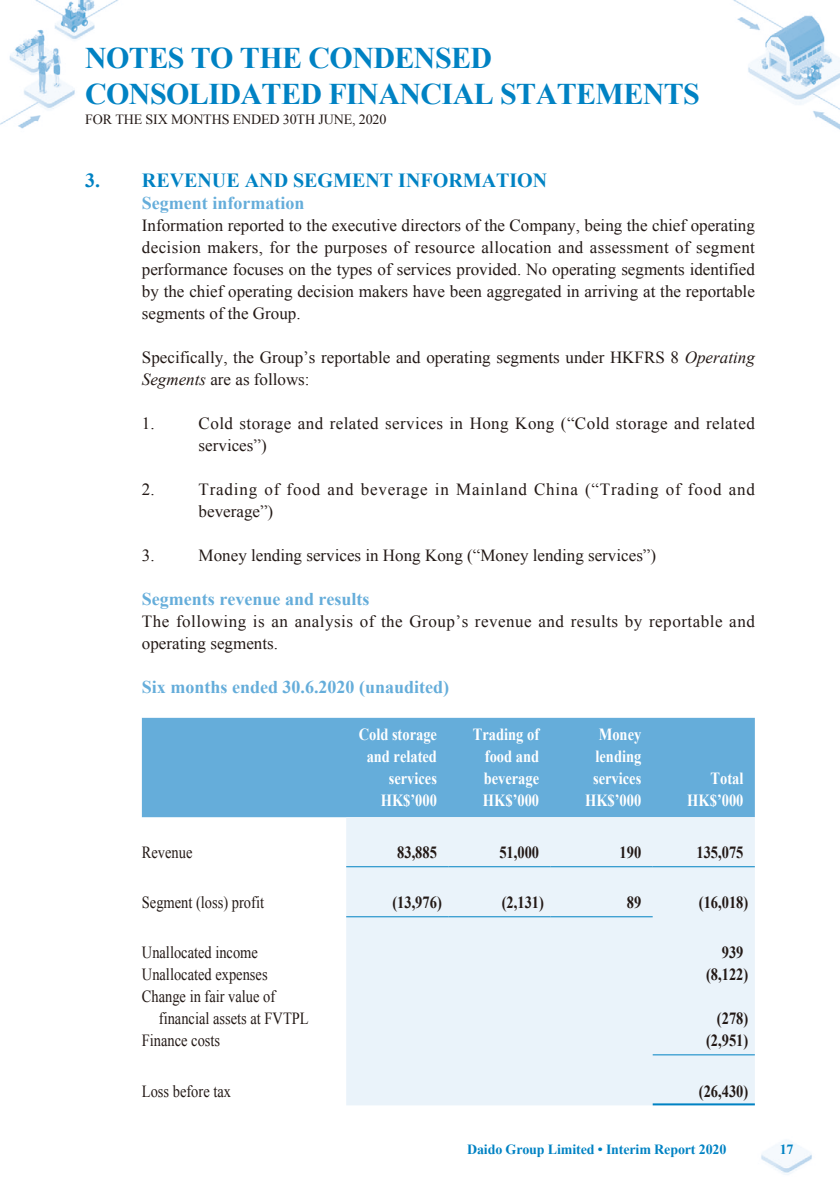
<style>
.page{position:relative;width:840px;height:1191px;background:#fff}
.page>*{position:absolute;margin:0;border:0;box-sizing:border-box;transform-origin:0 0}
.t1{font:700 30px/36px "Times New Roman";letter-spacing:-.02em;color:#0082c3}
.t2{font:700 20px "Times New Roman";color:#0082c3}
.t3{font:700 18px "Times New Roman";color:#65adda}
.t4{font:17px/22px "Times New Roman";color:#231916;text-align:justify}
.t5{font:17px/22px "Times New Roman";color:#231916;scale:.85 1}
.t6{font:700 17px/22px "Times New Roman";color:#fff;text-align:right;scale:.85 1}
.t7{font:17px/22px "Times New Roman";letter-spacing:.03em;color:#231916}
.t8{font:700 17px "Times New Roman";color:#231916;scale:.85 1}
.t9{font:17px/22px "Times New Roman";letter-spacing:.025em;color:#231916}
.t10{font:17px/22px "Times New Roman";letter-spacing:.045em;color:#231916}
.t11{font:700 14px "Times New Roman";letter-spacing:-.01em;color:#0082c3}
.t12{font:14px "Times New Roman";letter-spacing:-.01em;color:#231916}
.s1{font-style:italic}
</style>
<div class="page">
<img style="left:0;top:0;width:839px;height:1175px">
<div style="left:142px;top:718px;width:612px;height:99px;background:#65adda"></div>
<div style="left:346px;top:817px;width:408px;height:288px;background:#eaf3fa"></div>
<hr style="left:346px;top:866px;width:102px;height:1px;background:#0082c3">
<hr style="left:448px;top:866px;width:102px;height:1px;background:#0082c3">
<hr style="left:550px;top:866px;width:102px;height:1px;background:#0082c3">
<hr style="left:652px;top:866px;width:102px;height:1px;background:#0082c3">
<hr style="left:346px;top:916px;width:102px;height:1px;background:#0082c3">
<hr style="left:448px;top:916px;width:102px;height:1px;background:#0082c3">
<hr style="left:550px;top:916px;width:102px;height:1px;background:#0082c3">
<hr style="left:652px;top:1054px;width:102px;height:1px;background:#0082c3">
<hr style="left:652px;top:1103px;width:102px;height:2px;background:#0082c3">
<h1 class="t1" style="left:85px;top:40px;width:616px">NOTES TO THE CONDENSED<br>CONSOLIDATED FINANCIAL STATEMENTS</h1>
<p class="t12" style="left:85px;top:112px;width:302px">FOR THE SIX MONTHS ENDED 30TH JUNE, 2020</p>
<p class="t2" style="left:85px;top:169px;width:463px">3. REVENUE AND SEGMENT INFORMATION</p>
<p class="t3" style="left:142px;top:193px;width:164px">Segment information</p>
<p class="t4" style="left:142px;top:214px;width:614px">Information reported to the executive directors of the Company, being the chief operating decision makers, for the purposes of resource allocation and assessment of segment performance focuses on the types of services provided. No operating segments identified by the chief operating decision makers have been aggregated in arriving at the reportable segments of the Group.</p>
<p class="t4" style="left:142px;top:346px;width:614px">Specifically, the Group’s reportable and operating segments under HKFRS 8 <span class="s1">Operating<br>Segments</span> are as follows:</p>
<p class="t4" style="left:142px;top:412px;width:14px">1.</p>
<p class="t9" style="left:198px;top:412px;width:557px">Cold storage and related services in Hong Kong (“Cold storage and related services”)</p>
<p class="t4" style="left:142px;top:478px;width:14px">2.</p>
<p class="t10" style="left:198px;top:478px;width:557px">Trading of food and beverage in Mainland China (“Trading of food and beverage”)</p>
<p class="t4" style="left:142px;top:544px;width:14px">3.</p>
<p class="t4" style="left:198px;top:544px;width:459px">Money lending services in Hong Kong (“Money lending services”)</p>
<p class="t3" style="left:142px;top:589px;width:229px">Segments revenue and results</p>
<p class="t7" style="left:142px;top:610px;width:614px">The following is an analysis of the Group’s revenue and results by reportable and operating segments.</p>
<p class="t3" style="left:142px;top:677px;width:309px">Six months ended 30.6.2020 (unaudited)</p>
<p class="t6" style="left:358px;top:723px;width:94px">Cold storage and related services</p>
<p class="t6" style="left:483px;top:723px;width:67px;text-align:justify;text-indent:-11px">Trading of food and beverage</p>
<p class="t6" style="left:592px;top:723px;width:58px;text-align:center">Money lending services</p>
<p class="t6" style="left:710px;top:767px;width:40px">Total</p>
<p class="t6" style="left:380px;top:789px;width:68px">HK$’000</p>
<p class="t6" style="left:482px;top:789px;width:68px">HK$’000</p>
<p class="t6" style="left:584px;top:789px;width:68px">HK$’000</p>
<p class="t6" style="left:687px;top:789px;width:68px">HK$’000</p>
<p class="t5" style="left:142px;top:841px;width:61px">Revenue</p>
<p class="t8" style="left:397px;top:843px;width:48px">83,885</p>
<p class="t8" style="left:499px;top:843px;width:48px">51,000</p>
<p class="t8" style="left:619px;top:843px;width:27px">190</p>
<p class="t8" style="left:696px;top:843px;width:57px">135,075</p>
<p class="t5" style="left:142px;top:891px;width:145px">Segment (loss) profit</p>
<p class="t8" style="left:392px;top:893px;width:60px">(13,976)</p>
<p class="t8" style="left:501px;top:893px;width:51px">(2,131)</p>
<p class="t8" style="left:626px;top:893px;width:19px">89</p>
<p class="t8" style="left:698px;top:893px;width:60px">(16,018)</p>
<p class="t5" style="left:142px;top:941px;width:138px">Unallocated income</p>
<p class="t8" style="left:721px;top:943px;width:27px">939</p>
<p class="t5" style="left:142px;top:963px;width:149px">Unallocated expenses</p>
<p class="t8" style="left:705px;top:965px;width:51px">(8,122)</p>
<p class="t5" style="left:159px;top:985px;width:178px;text-indent:-17px">Change in fair value of financial assets at FVTPL</p>
<p class="t8" style="left:716px;top:1009px;width:38px">(278)</p>
<p class="t5" style="left:142px;top:1029px;width:94px">Finance costs</p>
<p class="t8" style="left:705px;top:1031px;width:51px">(2,951)</p>
<p class="t5" style="left:142px;top:1079px;width:106px">Loss before tax</p>
<p class="t8" style="left:698px;top:1081px;width:60px">(26,430)</p>
<p class="t11" style="left:467px;top:1142px;width:261px">Daido Group Limited • Interim Report 2020</p>
<p class="t11" style="left:779px;top:1142px;width:15px">17</p>
</div>
